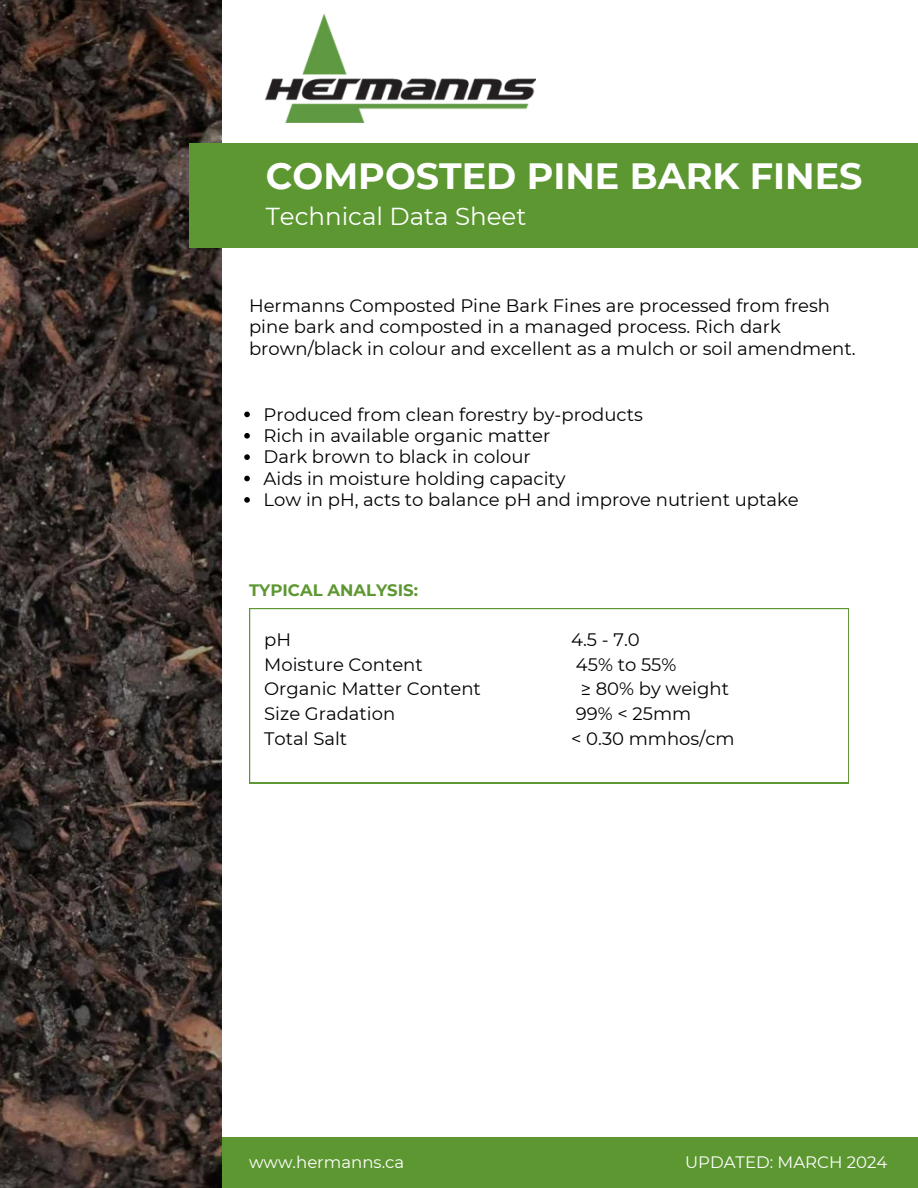
<style>
.page{position:relative;width:918px;height:1188px;background:#fff}
.page>*{position:absolute;margin:0;border:0;box-sizing:border-box;transform-origin:0 0}
.t1{font:700 36.6px "Montserrat";color:#fff}
.t2{font:24.6px "Montserrat";color:#fff}
.t3{font:18px/21.3px "Montserrat";color:#000}
.t4{font:16.5px "Montserrat";color:#fff}
.t5{font:700 16.5px "Montserrat";color:#5d9731}
</style>
<div class="page">
<div style="left:216px;top:1138px;width:702px;height:50px;background:#5d9731"></div>
<img style="left:0;top:0;width:221px;height:1188px">
<div style="left:189px;top:143px;width:729px;height:105px;background:#5d9731"></div>
<img style="left:266px;top:14px;width:270px;height:109px">
<svg style="left:249px;top:608px;width:600px;height:175px"></svg>
<svg style="left:244px;top:412px;width:6px;height:5px"></svg>
<svg style="left:244px;top:433px;width:6px;height:6px"></svg>
<svg style="left:244px;top:454px;width:6px;height:6px"></svg>
<svg style="left:244px;top:476px;width:6px;height:5px"></svg>
<svg style="left:244px;top:497px;width:6px;height:6px"></svg>
<h1 class="t1" style="left:266px;top:154px;width:598px">COMPOSTED PINE BARK FINES</h1>
<h2 class="t2" style="left:266px;top:201px;width:262px">Technical Data Sheet</h2>
<p class="t3" style="left:249px;top:295px;width:608px">Hermanns Composted Pine Bark Fines are processed from fresh pine bark and composted in a managed process. Rich dark brown/black in colour and excellent as a mulch or soil amendment.</p>
<p class="t3" style="left:264px;top:403px;width:381px">Produced from clean forestry by-products</p>
<p class="t3" style="left:264px;top:425px;width:288px">Rich in available organic matter</p>
<p class="t3" style="left:264px;top:446px;width:269px">Dark brown to black in colour</p>
<p class="t3" style="left:264px;top:468px;width:303px">Aids in moisture holding capacity</p>
<h4 class="t3" style="left:264px;top:489px;width:537px">Low in pH, acts to balance pH and improve nutrient uptake</h4>
<p class="t5" style="left:249px;top:580px;width:170px">TYPICAL ANALYSIS:</p>
<p class="t3" style="left:264px;top:629px;width:28px">pH</p>
<p class="t3" style="left:264px;top:653px;width:160px">Moisture Content</p>
<h3 class="t3" style="left:264px;top:678px;width:218px">Organic Matter Content</h3>
<p class="t3" style="left:264px;top:703px;width:133px">Size Gradation</p>
<p class="t3" style="left:264px;top:728px;width:85px">Total Salt</p>
<p class="t3" style="left:571px;top:629px;width:70px">4.5 - 7.0</p>
<p class="t3" style="left:576px;top:653px;width:102px">45% to 55%</p>
<p class="t3" style="left:581px;top:678px;width:150px">≥ 80% by weight</p>
<p class="t3" style="left:576px;top:703px;width:117px">99% &lt; 25mm</p>
<p class="t3" style="left:571px;top:728px;width:165px">&lt; 0.30 mmhos/cm</p>
<p class="t4" style="left:249px;top:1152px;width:157px">www.hermanns.ca</p>
<p class="t4" style="left:685px;top:1152px;width:204px">UPDATED: MARCH 2024</p>
</div>
